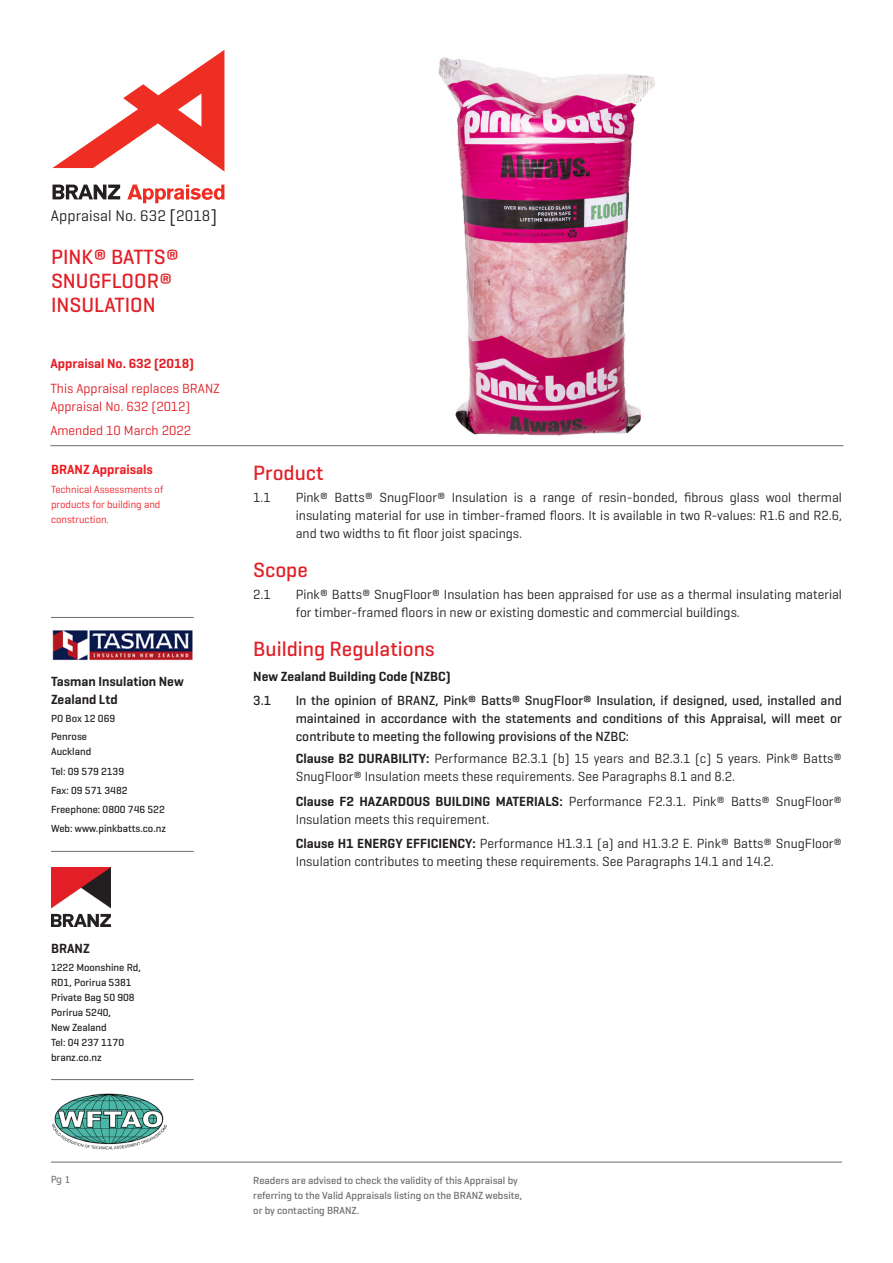
<style>
.page{position:relative;width:893px;height:1263px;background:#fff}
.page>*{position:absolute;margin:0;border:0;box-sizing:border-box;transform-origin:0 0}
.H3_Geo_P{font:500 21px/24px "Geogrotesque";color:#e21f26}
.t1{font:15.6px "Geogrotesque";letter-spacing:.005em;color:#231f20}
.Body_INDENT{font:13.5px/18px "Geogrotesque";color:#231f20}
.t2{font:500 13.5px/18px "Geogrotesque";color:#231f20;text-align:justify}
.H4_Geo_P{font:13.5px/18px "Geogrotesque";color:#e21f26}
.H5_Geo_P{font:600 13.5px/18px "Geogrotesque";color:#231f20}
.H5_Geo_P_INDENT{font:600 13.5px "Geogrotesque";color:#231f20}
.H4_Geo_P-2{font:600 13.5px "Geogrotesque";color:#e21f26}
.Body{font:600 13.5px "Geogrotesque";color:#ee1d23}
.Small_Body_Geo_P{font:500 10.5px/15px "Geogrotesque";color:#231f20}
.Small_Body_Geo_P-2{font:500 10.5px/15px "Geogrotesque";color:#6c6d70}
.Body-2{font:10.5px/15px "Geogrotesque";color:#ee1d23}
.t3{font:9.75px "Tahoma";color:#6c6d70}
.s1{font-size:18.3px}
.s2{font-weight:600}
</style>
<div class="page">
<hr style="left:51px;top:617px;width:143px;height:1px;background:#6c6d70">
<img style="left:52px;top:630px;width:141px;height:31px">
<hr style="left:51px;top:851px;width:143px;height:1px;background:#6c6d70">
<img style="left:51px;top:867px;width:60px;height:60px">
<hr style="left:51px;top:1079px;width:143px;height:1px;background:#6c6d70">
<hr style="left:50px;top:445px;width:793px;height:1px;background:#6c6d70">
<hr style="left:51px;top:1162px;width:791px;height:1px;background:#6c6d70">
<img style="left:51px;top:1093px;width:117px;height:57px">
<svg style="left:52px;top:50px;width:172px;height:122px"></svg>
<svg style="left:127px;top:185px;width:97px;height:18px"></svg>
<svg style="left:53px;top:185px;width:67px;height:14px"></svg>
<img style="left:438px;top:57px;width:217px;height:379px">
<p class="t1" style="left:51px;top:206px;width:168px">Appraisal No. 632 <span class="s1">[</span>2018<span class="s1">]</span></p>
<p class="H3_Geo_P" style="left:51px;top:245px;width:129px">PINK® BATTS®<br>SNUGFLOOR®<br>INSULATION</p>
<p class="H4_Geo_P-2" style="left:50px;top:355px;width:145px">Appraisal No. 632 (2018)</p>
<p class="H4_Geo_P" style="left:50px;top:379px;width:171px">This Appraisal replaces BRANZ<br>Appraisal No. 632 (2012)</p>
<p class="H4_Geo_P" style="left:50px;top:421px;width:142px">Amended 10 March 2022</p>
<p class="Body" style="left:51px;top:461px;width:103px">BRANZ Appraisals</p>
<p class="Body-2" style="left:51px;top:482px;width:114px">Technical Assessments of products for building and construction.</p>
<p class="H5_Geo_P" style="left:51px;top:672px;width:134px">Tasman Insulation New<br>Zealand Ltd</p>
<p class="Small_Body_Geo_P" style="left:51px;top:711px;width:66px">PO Box 12 069</p>
<p class="Small_Body_Geo_P" style="left:51px;top:729px;width:38px">Penrose</p>
<p class="Small_Body_Geo_P" style="left:51px;top:744px;width:42px">Auckland</p>
<p class="Small_Body_Geo_P" style="left:51px;top:763px;width:75px">Tel: 09 579 2139</p>
<p class="Small_Body_Geo_P" style="left:51px;top:782px;width:78px">Fax: 09 571 3482</p>
<p class="Small_Body_Geo_P" style="left:51px;top:802px;width:115px">Freephone: 0800 746 522</p>
<p class="Small_Body_Geo_P" style="left:51px;top:821px;width:117px">Web: www.pinkbatts.co.nz</p>
<p class="H5_Geo_P" style="left:51px;top:940px;width:40px">BRANZ</p>
<p class="Small_Body_Geo_P" style="left:51px;top:959px;width:91px">1222 Moonshine Rd,</p>
<p class="Small_Body_Geo_P" style="left:51px;top:974px;width:82px">RD1, Porirua 5381</p>
<p class="Small_Body_Geo_P" style="left:51px;top:989px;width:85px">Private Bag 50 908</p>
<p class="Small_Body_Geo_P" style="left:51px;top:1004px;width:62px">Porirua 5240,<br>New Zealand</p>
<p class="Small_Body_Geo_P" style="left:51px;top:1034px;width:75px">Tel: 04 237 1170</p>
<p class="Small_Body_Geo_P" style="left:51px;top:1049px;width:52px">branz.co.nz</p>
<p class="H3_Geo_P" style="left:253px;top:460px;width:72px">Product</p>
<p class="Body_INDENT" style="left:253px;top:488px;width:19px">1.1</p>
<p class="Body_INDENT" style="left:296px;top:488px;width:548px;text-align:justify">Pink® Batts® SnugFloor® Insulation is a range of resin-bonded, fibrous glass wool thermal insulating material for use in timber-framed floors. It is available in two R-values: R1.6 and R2.6, and two widths to fit floor joist spacings.</p>
<p class="H3_Geo_P" style="left:253px;top:557px;width:56px">Scope</p>
<p class="Body_INDENT" style="left:253px;top:585px;width:19px">2.1</p>
<p class="Body_INDENT" style="left:296px;top:585px;width:548px">Pink® Batts® SnugFloor® Insulation has been appraised for use as a thermal insulating material for timber-framed floors in new or existing domestic and commercial buildings.</p>
<p class="H3_Geo_P" style="left:253px;top:636px;width:183px">Building Regulations</p>
<p class="H5_Geo_P_INDENT" style="left:253px;top:667px;width:199px">New Zealand Building Code (NZBC)</p>
<p class="t2" style="left:253px;top:691px;width:19px">3.1</p>
<p class="t2" style="left:296px;top:691px;width:548px">In the opinion of BRANZ, Pink® Batts® SnugFloor® Insulation, if designed, used, installed and maintained in accordance with the statements and conditions of this Appraisal, will meet or contribute to meeting the following provisions of the NZBC:</p>
<p class="Body_INDENT" style="left:296px;top:749px;width:548px"><span class="s2">Clause B2 DURABILITY:</span> Performance B2.3.1 (b) 15 years and B2.3.1 (c) 5 years. Pink® Batts®<br>SnugFloor® Insulation meets these requirements. See Paragraphs 8.1 and 8.2.</p>
<p class="Body_INDENT" style="left:296px;top:791px;width:548px"><span class="s2">Clause F2 HAZARDOUS BUILDING MATERIALS:</span> Performance F2.3.1. Pink® Batts® SnugFloor®<br>Insulation meets this requirement.</p>
<p class="Body_INDENT" style="left:296px;top:834px;width:548px"><span class="s2">Clause H1 ENERGY EFFICIENCY:</span> Performance H1.3.1 (a) and H1.3.2 E. Pink® Batts® SnugFloor®<br>Insulation contributes to meeting these requirements. See Paragraphs 14.1 and 14.2.</p>
<p class="t3" style="left:51px;top:1173px;width:21px">Pg 1</p>
<p class="Small_Body_Geo_P-2" style="left:253px;top:1172px;width:270px">Readers are advised to check the validity of this Appraisal by referring to the Valid Appraisals listing on the BRANZ website, or by contacting BRANZ.</p>
</div>
